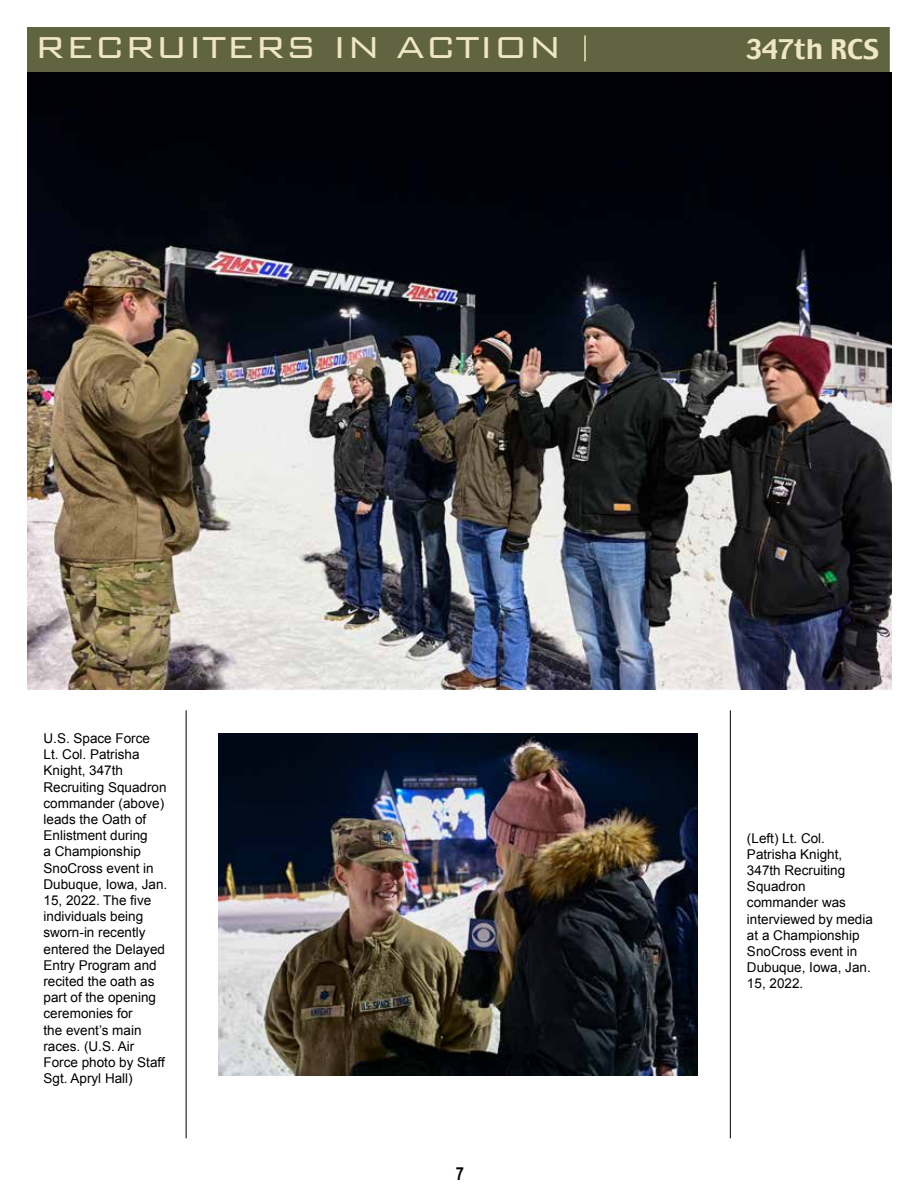
<style>
.page{position:relative;width:918px;height:1188px;background:#fff}
.page>*{position:absolute;margin:0;border:0;box-sizing:border-box;transform-origin:0 0}
.t1{font:300 40.5px "Bank Gothic BT";color:#efe6c3}
.t2{font:27px "Charcoal";color:#efe6c3}
.t3{font:700 18px "Arial Narrow";color:#000}
.t4{font:13.5px/16.2px "Arial";color:#000}
</style>
<div class="page">
<div style="left:27px;top:27px;width:863px;height:46px;background:#616441;border:2px solid #616441"></div>
<hr style="left:584px;top:35px;width:2px;height:26px;background:#efe6c3">
<img style="left:219px;top:733px;width:479px;height:343px">
<img style="left:27px;top:73px;width:864px;height:617px">
<hr style="left:186px;top:710px;width:1px;height:428px;background:#000">
<hr style="left:730px;top:710px;width:1px;height:428px;background:#000">
<h1 class="t1" style="left:35px;top:26px;width:529px">RECRUITERS IN ACTION</h1>
<h2 class="t2" style="left:746px;top:31px;width:135px">347th RCS</h2>
<p class="t4" style="left:44px;top:730px;width:125px">U.S. Space Force<br>Lt. Col. Patrisha<br>Knight, 347th<br>Recruiting Squadron commander (above) leads the Oath of<br>Enlistment during<br>a Championship<br>SnoCross event in<br>Dubuque, Iowa, Jan.<br>15, 2022. The five individuals being sworn-in recently entered the Delayed<br>Entry Program and recited the oath as part of the opening ceremonies for<br>the event’s main races. (U.S. Air<br>Force photo by Staff<br>Sgt. Apryl Hall)</p>
<h3 class="t3" style="left:456px;top:1160px;width:10px">7</h3>
<p class="t4" style="left:747px;top:830px;width:127px">(Left) Lt. Col.<br>Patrisha Knight,<br>347th Recruiting<br>Squadron commander was interviewed by media at a Championship<br>SnoCross event in<br>Dubuque, Iowa, Jan.<br>15, 2022.</p>
</div>
